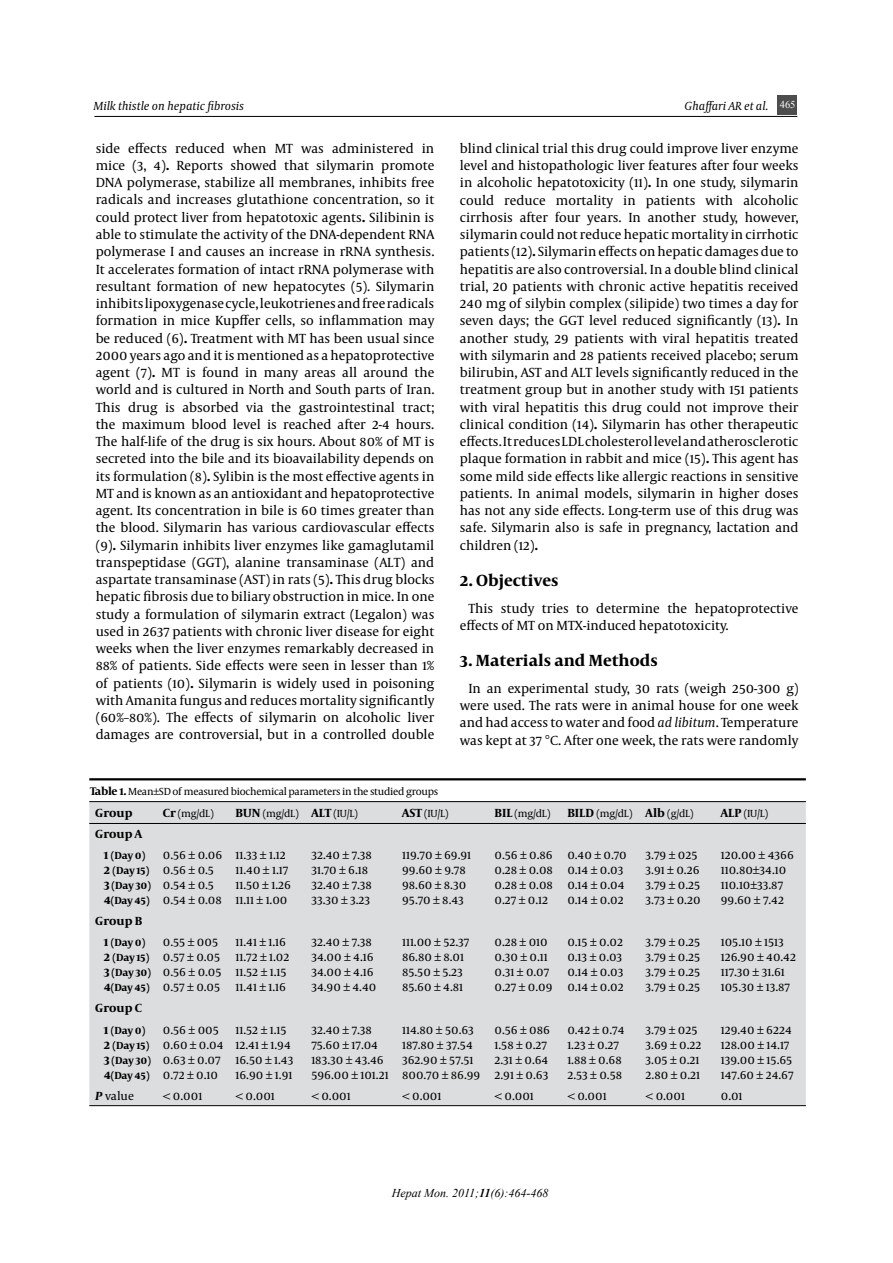
<style>
.page{position:relative;width:893px;height:1263px;background:#fff}
.page>*{position:absolute;margin:0;border:0;box-sizing:border-box;transform-origin:0 0}
.t1{font:700 16.5px "Capitolium News";color:#000}
.t2{font:13.5px/17.2px "Capitolium News";color:#000;text-align:justify}
.t3{font:12px/15px "Capitolium News";color:#000}
.t4{font:italic 12px "Capitolium News";color:#000}
.t5{font:italic 12px "Times New Roman";color:#000}
.t6{font:700 12px "Capitolium News";color:#000}
.t7{font:10.5px "Capitolium News";letter-spacing:-.025em;color:#000}
.t8{font:700 10.5px/15px "Capitolium News";letter-spacing:-.025em;color:#000}
.s1{font-family:"Times New Roman";font-style:normal;font-size:10.5px;color:#fff}
.s2{font-weight:700}
.s3{font-style:italic}
.s4{font-weight:700;font-size:11.25px}
.s5{font-weight:700;font-size:12px}
.s6{font-size:12px}
.s7{font-weight:700;font-style:italic}
</style>
<div class="page">
<hr style="left:94px;top:116px;width:703px;height:1px;background:#000">
<div style="left:778px;top:95px;width:19px;height:19px;background:#4d4d4d"></div>
<div style="left:89px;top:802px;width:717px;height:303px;background:#dcddde"></div>
<hr style="left:89px;top:801px;width:717px;height:1px;background:#000">
<hr style="left:89px;top:778px;width:717px;height:2px;background:#000">
<hr style="left:89px;top:823px;width:717px;height:1px;background:#000">
<hr style="left:89px;top:1105px;width:717px;height:1px;background:#000">
<p class="t4" style="left:94px;top:99px;width:152px">Milk thistle on hepatic fibrosis</p>
<p class="t4" style="left:685px;top:99px;width:112px">Ghaffari AR et al. <span class="s1">465</span></p>
<p class="t2" style="left:96px;top:140px;width:340px">side effects reduced when MT was administered in mice (3, 4)<span class="s2">.</span> Reports showed that silymarin promote DNA polymerase, stabilize all membranes, inhibits free radicals and increases glutathione concentration, so it could protect liver from hepatotoxic agents<span class="s2">.</span> Silibinin is able to stimulate the activity of the DNA-dependent RNA polymerase I and causes an increase in rRNA synthesis.<br>It accelerates formation of intact rRNA polymerase with resultant formation of new hepatocytes (5). Silymarin inhibits lipoxygenase cycle, leukotrienes and free radicals formation in mice Kupffer cells, so inflammation may be reduced (6)<span class="s2">.</span> Treatment with MT has been usual since 2000 years ago and it is mentioned as a hepatoprotective agent (7)<span class="s2">.</span> MT is found in many areas all around the world and is cultured in North and South parts of Iran.<br>This drug is absorbed via the gastrointestinal tract; the maximum blood level is reached after 2-4 hours.<br>The half-life of the drug is six hours. About 80% of MT is secreted into the bile and its bioavailability depends on its formulation (8)<span class="s2">.</span> Sylibin is the most effective agents in MT and is known as an antioxidant and hepatoprotective agent. Its concentration in bile is 60 times greater than the blood. Silymarin has various cardiovascular effects (9)<span class="s2">.</span> Silymarin inhibits liver enzymes like gamaglutamil transpeptidase (GGT), alanine transaminase (ALT) and aspartate transaminase (AST) in rats (5)<span class="s2">.</span> This drug blocks hepatic fibrosis due to biliary obstruction in mice. In one study a formulation of silymarin extract (Legalon) was used in 2637 patients with chronic liver disease for eight weeks when the liver enzymes remarkably decreased in 88% of patients. Side effects were seen in lesser than 1% of patients (10)<span class="s2">.</span> Silymarin is widely used in poisoning with Amanita fungus and reduces mortality significantly (60%–80%). The effects of silymarin on alcoholic liver damages are controversial, but in a controlled double</p>
<p class="t2" style="left:460px;top:140px;width:340px">blind clinical trial this drug could improve liver enzyme level and histopathologic liver features after four weeks in alcoholic hepatotoxicity (11)<span class="s2">.</span> In one study, silymarin could reduce mortality in patients with alcoholic cirrhosis after four years. In another study, however, silymarin could not reduce hepatic mortality in cirrhotic patients (12)<span class="s2">.</span> Silymarin effects on hepatic damages due to hepatitis are also controversial. In a double blind clinical trial, 20 patients with chronic active hepatitis received 240 mg of silybin complex (silipide) two times a day for seven days; the GGT level reduced significantly (13)<span class="s2">.</span> In another study, 29 patients with viral hepatitis treated with silymarin and 28 patients received placebo; serum bilirubin, AST and ALT levels significantly reduced in the treatment group but in another study with 151 patients with viral hepatitis this drug could not improve their clinical condition (14)<span class="s2">.</span> Silymarin has other therapeutic effects. It reduces LDL cholesterol level and atherosclerotic plaque formation in rabbit and mice (15)<span class="s2">.</span> This agent has some mild side effects like allergic reactions in sensitive patients. In animal models, silymarin in higher doses has not any side effects. Long-term use of this drug was safe. Silymarin also is safe in pregnancy, lactation and children (12)<span class="s2">.</span></p>
<p class="t1" style="left:460px;top:571px;width:100px">2. Objectives</p>
<p class="t2" style="left:460px;top:600px;width:340px;text-indent:9px">This study tries to determine the hepatoprotective effects of MT on MTX-induced hepatotoxicity.</p>
<p class="t1" style="left:460px;top:651px;width:199px">3. Materials and Methods</p>
<p class="t2" style="left:460px;top:680px;width:340px;text-indent:9px">In an experimental study, 30 rats (weigh 250-300 g) were used. The rats were in animal house for one week and had access to water and food <span class="s3">ad libitum</span>. Temperature was kept at 37 °C. After one week, the rats were randomly</p>
<p class="t7" style="left:90px;top:785px;width:350px"><span class="s4">Table 1.</span> Mean±SD of measured biochemical parameters in the studied groups</p>
<p class="t6" style="left:95px;top:806px;width:39px">Group</p>
<p class="t7" style="left:163px;top:807px;width:52px"><span class="s5">Cr</span> (mg/dL)</p>
<p class="t7" style="left:236px;top:807px;width:124px"><span class="s5">BUN</span> (mg/dL) <span class="s5">ALT</span> (IU/L)</p>
<p class="t7" style="left:402px;top:807px;width:48px"><span class="s5">AST</span> (IU/L)</p>
<p class="t7" style="left:495px;top:807px;width:57px"><span class="s5">BIL</span> (mg/dL)</p>
<p class="t7" style="left:567px;top:807px;width:128px"><span class="s5">BILD</span> (mg/dL) <span class="s5">Alb</span> (g/dL)</p>
<p class="t7" style="left:721px;top:807px;width:49px"><span class="s5">ALP</span> (IU/L)</p>
<p class="t6" style="left:95px;top:827px;width:49px">Group A</p>
<p class="t8" style="left:104px;top:848px;width:49px"><span class="s6">1</span> (Day 0)<br><span class="s6">2</span> (Day 15)<br><span class="s6">3</span> (Day 30)<br><span class="s6">4</span>(Day 45)</p>
<p class="t3" style="left:163px;top:848px;width:61px">0.56 ± 0.06<br>0.56 ± 0.5<br>0.54 ± 0.5<br>0.54 ± 0.08</p>
<p class="t3" style="left:236px;top:848px;width:57px">11.33 ± 1.12<br>11.40 ± 1.17<br>11.50 ± 1.26<br>11.11 ± 1.00</p>
<p class="t3" style="left:311px;top:848px;width:62px">32.40 ± 7.38<br>31.70 ± 6.18<br>32.40 ± 7.38<br>33.30 ± 3.23</p>
<p class="t3" style="left:402px;top:848px;width:71px">119.70 ± 69.91<br>99.60 ± 9.78<br>98.60 ± 8.30<br>95.70 ± 8.43</p>
<p class="t3" style="left:495px;top:848px;width:60px;text-align:justify">0.56 ± 0.86<br>0.28 ± 0.08<br>0.28 ± 0.08<br>0.27 ± 0.12</p>
<p class="t3" style="left:567px;top:848px;width:61px">0.40 ± 0.70<br>0.14 ± 0.03<br>0.14 ± 0.04<br>0.14 ± 0.02</p>
<p class="t3" style="left:646px;top:848px;width:56px">3.79 ± 025<br>3.91 ± 0.26<br>3.79 ± 0.25<br>3.73 ± 0.20</p>
<p class="t3" style="left:721px;top:848px;width:75px">120.00 ± 4366<br>110.80±34.10<br>110.10±33.87<br>99.60 ± 7.42</p>
<p class="t6" style="left:95px;top:914px;width:49px">Group B</p>
<p class="t8" style="left:104px;top:935px;width:49px"><span class="s6">1</span> (Day 0)<br><span class="s6">2</span> (Day 15)<br><span class="s6">3</span> (Day 30)<br><span class="s6">4</span>(Day 45)</p>
<p class="t3" style="left:163px;top:935px;width:60px">0.55 ± 005<br>0.57 ± 0.05<br>0.56 ± 0.05<br>0.57 ± 0.05</p>
<p class="t3" style="left:236px;top:935px;width:55px">11.41 ± 1.16<br>11.72 ± 1.02<br>11.52 ± 1.15<br>11.41 ± 1.16</p>
<p class="t3" style="left:311px;top:935px;width:67px">32.40 ± 7.38<br>34.00 ± 4.16<br>34.00 ± 4.16<br>34.90 ± 4.40</p>
<p class="t3" style="left:402px;top:935px;width:69px">111.00 ± 52.37<br>86.80 ± 8.01<br>85.50 ± 5.23<br>85.60 ± 4.81</p>
<p class="t3" style="left:495px;top:935px;width:59px">0.28 ± 010<br>0.30 ± 0.11<br>0.31 ± 0.07<br>0.27 ± 0.09</p>
<p class="t3" style="left:567px;top:935px;width:58px">0.15 ± 0.02<br>0.13 ± 0.03<br>0.14 ± 0.03<br>0.14 ± 0.02</p>
<p class="t3" style="left:646px;top:935px;width:56px;text-align:justify">3.79 ± 0.25<br>3.79 ± 0.25<br>3.79 ± 0.25<br>3.79 ± 0.25</p>
<p class="t3" style="left:721px;top:935px;width:77px">105.10 ± 1513<br>126.90 ± 40.42<br>117.30 ± 31.61<br>105.30 ± 13.87</p>
<p class="t6" style="left:95px;top:1002px;width:48px">Group C</p>
<p class="t8" style="left:104px;top:1023px;width:49px"><span class="s6">1</span> (Day 0)<br><span class="s6">2</span> (Day 15)<br><span class="s6">3</span> (Day 30)<br><span class="s6">4</span>(Day 45)</p>
<p class="t3" style="left:163px;top:1022px;width:62px">0.56 ± 005<br>0.60 ± 0.04<br>0.63 ± 0.07<br>0.72 ± 0.10</p>
<p class="t3" style="left:236px;top:1022px;width:59px">11.52 ± 1.15<br>12.41 ± 1.94<br>16.50 ± 1.43<br>16.90 ± 1.91</p>
<p class="t3" style="left:311px;top:1022px;width:79px">32.40 ± 7.38<br>75.60 ± 17.04<br>183.30 ± 43.46<br>596.00 ± 101.21</p>
<p class="t3" style="left:402px;top:1022px;width:80px">114.80 ± 50.63<br>187.80 ± 37.54<br>362.90 ± 57.51<br>800.70 ± 86.99</p>
<p class="t3" style="left:495px;top:1022px;width:57px">0.56 ± 086<br>1.58 ± 0.27<br>2.31 ± 0.64<br>2.91 ± 0.63</p>
<p class="t3" style="left:567px;top:1022px;width:59px">0.42 ± 0.74<br>1.23 ± 0.27<br>1.88 ± 0.68<br>2.53 ± 0.58</p>
<p class="t3" style="left:646px;top:1022px;width:57px">3.79 ± 025<br>3.69 ± 0.22<br>3.05 ± 0.21<br>2.80 ± 0.21</p>
<p class="t3" style="left:721px;top:1022px;width:74px">129.40 ± 6224<br>128.00 ± 14.17<br>139.00 ± 15.65<br>147.60 ± 24.67</p>
<p class="t3" style="left:95px;top:1088px;width:40px"><span class="s7">P</span> value</p>
<p class="t3" style="left:163px;top:1088px;width:41px">&lt; 0.001</p>
<p class="t3" style="left:236px;top:1088px;width:41px">&lt; 0.001</p>
<p class="t3" style="left:311px;top:1088px;width:41px">&lt; 0.001</p>
<p class="t3" style="left:402px;top:1088px;width:41px">&lt; 0.001</p>
<p class="t3" style="left:495px;top:1088px;width:41px">&lt; 0.001</p>
<p class="t3" style="left:567px;top:1088px;width:41px">&lt; 0.001</p>
<p class="t3" style="left:646px;top:1088px;width:41px">&lt; 0.001</p>
<p class="t3" style="left:721px;top:1088px;width:23px">0.01</p>
<p class="t5" style="left:392px;top:1184px;width:158px">Hepat Mon. 2011;<span class="s2">11</span>(6):464-468</p>
</div>
